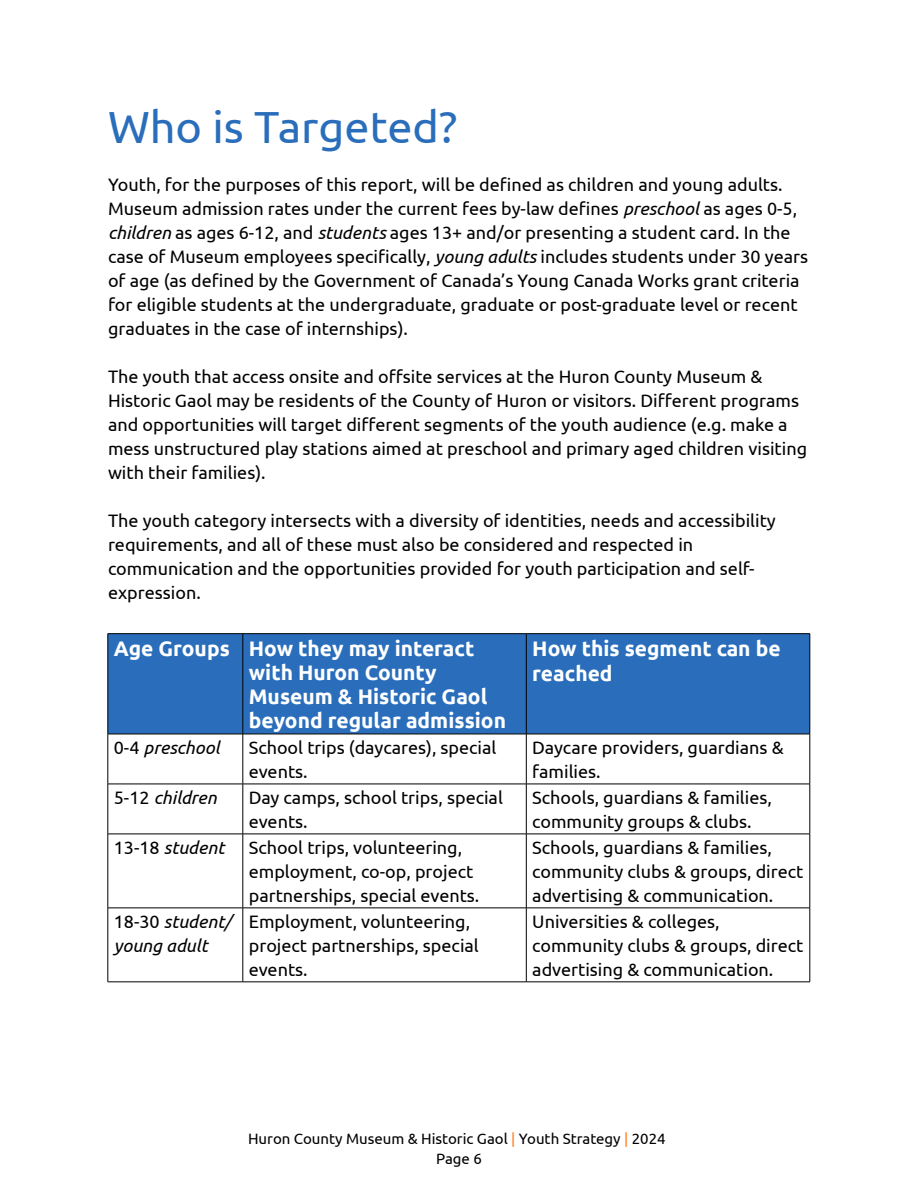
<style>
.page{position:relative;width:918px;height:1188px;background:#fff}
.page>*{position:absolute;margin:0;border:0;box-sizing:border-box;transform-origin:0 0}
.Heading_01{font:45px "Ubuntu";color:#2a6ebb}
.Heading_03{font:700 21px/24px "Ubuntu";color:#fff}
.Body{font:18px/24px "Ubuntu";color:#000}
.t1{font:italic 18px/24px "Ubuntu";color:#000}
.t2{font:15px "Ubuntu";color:#000}
.s1{font-style:italic}
.s2{font-style:normal}
.s3{color:#ff7c1c}
</style>
<div class="page">
<div style="left:109px;top:634px;width:701px;height:100px;background:#2a6ebb"></div>
<svg style="left:109px;top:735px;width:701px;height:247px"></svg>
<hr style="left:108px;top:633px;width:135px;height:1px;background:#000">
<hr style="left:108px;top:634px;width:1px;height:100px;background:#000">
<hr style="left:243px;top:633px;width:283px;height:1px;background:#000">
<hr style="left:243px;top:634px;width:1px;height:100px;background:#000">
<hr style="left:526px;top:633px;width:284px;height:1px;background:#000">
<hr style="left:526px;top:634px;width:1px;height:100px;background:#000">
<hr style="left:810px;top:634px;width:1px;height:100px;background:#000">
<hr style="left:108px;top:734px;width:135px;height:1px;background:#000">
<hr style="left:243px;top:734px;width:283px;height:1px;background:#000">
<hr style="left:526px;top:734px;width:284px;height:1px;background:#000">
<hr style="left:108px;top:734px;width:1px;height:50px;background:#000">
<hr style="left:243px;top:734px;width:1px;height:50px;background:#000">
<hr style="left:526px;top:734px;width:1px;height:50px;background:#000">
<hr style="left:810px;top:734px;width:1px;height:50px;background:#000">
<hr style="left:108px;top:784px;width:135px;height:1px;background:#000">
<hr style="left:108px;top:784px;width:1px;height:50px;background:#000">
<hr style="left:243px;top:784px;width:283px;height:1px;background:#000">
<hr style="left:243px;top:784px;width:1px;height:50px;background:#000">
<hr style="left:526px;top:784px;width:284px;height:1px;background:#000">
<hr style="left:526px;top:784px;width:1px;height:50px;background:#000">
<hr style="left:810px;top:784px;width:1px;height:50px;background:#000">
<hr style="left:108px;top:834px;width:135px;height:1px;background:#000">
<hr style="left:108px;top:834px;width:1px;height:74px;background:#000">
<hr style="left:243px;top:834px;width:283px;height:1px;background:#000">
<hr style="left:243px;top:834px;width:1px;height:74px;background:#000">
<hr style="left:526px;top:834px;width:284px;height:1px;background:#000">
<hr style="left:526px;top:834px;width:1px;height:74px;background:#000">
<hr style="left:810px;top:834px;width:1px;height:74px;background:#000">
<hr style="left:108px;top:908px;width:135px;height:1px;background:#000">
<hr style="left:108px;top:908px;width:1px;height:74px;background:#000">
<hr style="left:243px;top:908px;width:283px;height:1px;background:#000">
<hr style="left:243px;top:908px;width:1px;height:74px;background:#000">
<hr style="left:526px;top:908px;width:284px;height:1px;background:#000">
<hr style="left:526px;top:908px;width:1px;height:74px;background:#000">
<hr style="left:810px;top:908px;width:1px;height:74px;background:#000">
<hr style="left:108px;top:982px;width:135px;height:1px;background:#000">
<hr style="left:243px;top:982px;width:283px;height:1px;background:#000">
<hr style="left:526px;top:982px;width:284px;height:1px;background:#000">
<p class="Heading_01" style="left:108px;top:100px;width:351px">Who is Targeted?</p>
<p class="Body" style="left:108px;top:172px;width:702px">Youth, for the purposes of this report, will be defined as children and young adults.<br>Museum admission rates under the current fees by-law defines <span class="s1">preschool</span> as ages 0-5, <span class="s1">children</span> as ages 6-12, and <span class="s1">students</span> ages 13+ and/or presenting a student card. In the case of Museum employees specifically, <span class="s1">young adults</span> includes students under 30 years of age (as defined by the Government of Canada’s Young Canada Works grant criteria for eligible students at the undergraduate, graduate or post-graduate level or recent graduates in the case of internships).</p>
<p class="Body" style="left:108px;top:364px;width:701px">The youth that access onsite and offsite services at the Huron County Museum &amp; Historic Gaol may be residents of the County of Huron or visitors. Different programs and opportunities will target different segments of the youth audience (e.g. make a mess unstructured play stations aimed at preschool and primary aged children visiting with their families).</p>
<p class="Body" style="left:108px;top:508px;width:669px">The youth category intersects with a diversity of identities, needs and accessibility requirements, and all of these must also be considered and respected in communication and the opportunities provided for youth participation and self&shy;expression.</p>
<p class="Heading_03" style="left:114px;top:636px;width:118px">Age Groups</p>
<p class="Heading_03" style="left:249px;top:636px;width:259px">How they may interact with Huron County<br>Museum &amp; Historic Gaol beyond regular admission</p>
<p class="Heading_03" style="left:532px;top:636px;width:250px;line-height:25.2px">How this segment can be reached</p>
<p class="t1" style="left:114px;top:735px;width:108px"><span class="s2">0-4</span> preschool</p>
<p class="Body" style="left:249px;top:735px;width:249px">School trips (daycares), special events.</p>
<p class="Body" style="left:532px;top:735px;width:253px">Daycare providers, guardians &amp; families.</p>
<p class="t1" style="left:114px;top:785px;width:104px"><span class="s2">5-12</span> children</p>
<p class="Body" style="left:249px;top:785px;width:256px">Day camps, school trips, special events.</p>
<p class="Body" style="left:532px;top:785px;width:241px">Schools, guardians &amp; families, community groups &amp; clubs.</p>
<p class="t1" style="left:114px;top:835px;width:112px"><span class="s2">13-18</span> student</p>
<p class="Body" style="left:249px;top:835px;width:232px">School trips, volunteering, employment, co-op, project partnerships, special events.</p>
<p class="Body" style="left:532px;top:835px;width:273px">Schools, guardians &amp; families, community clubs &amp; groups, direct advertising &amp; communication.</p>
<p class="t1" style="left:114px;top:909px;width:119px"><span class="s2">18-30</span> student/ young adult</p>
<p class="Body" style="left:249px;top:909px;width:232px">Employment, volunteering, project partnerships, special events.</p>
<p class="Body" style="left:532px;top:909px;width:273px">Universities &amp; colleges, community clubs &amp; groups, direct advertising &amp; communication.</p>
<p class="t2" style="left:248px;top:1130px;width:419px">Huron County Museum &amp; Historic Gaol <span class="s3">|</span> Youth Strategy <span class="s3">|</span> 2024</p>
<p class="t2" style="left:436px;top:1150px;width:47px">Page 6</p>
</div>
